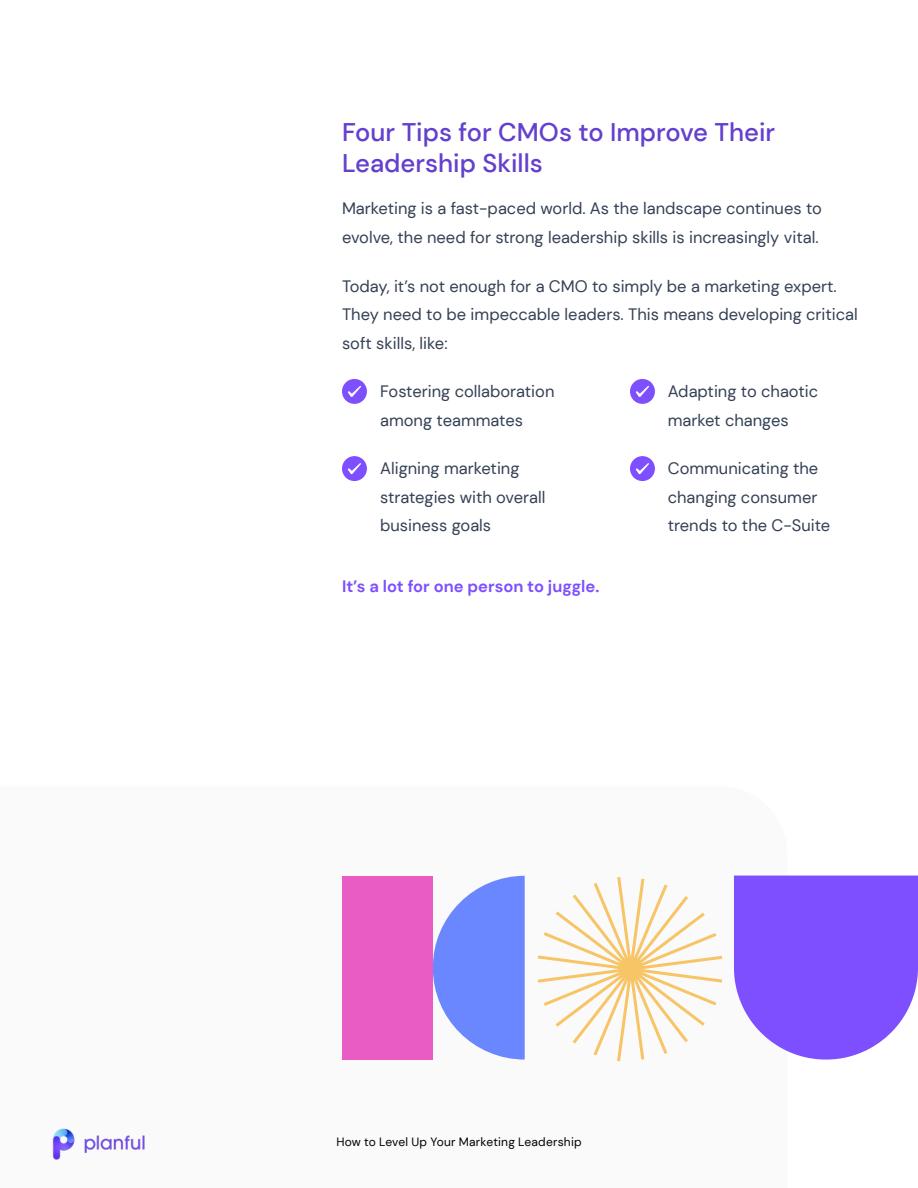
<style>
.page{position:relative;width:918px;height:1188px;background:#fff}
.page>*{position:absolute;margin:0;border:0;box-sizing:border-box;transform-origin:0 0}
.t1{font:500 25.5px/31.5px "DM Sans";color:#6440ce}
.Body_Copy{font:16.5px/28.5px "DM Sans";color:#344054}
.Body_Copy-2{font:700 16.5px "DM Sans";color:#7d4fff}
.t2{font:12px "DM Sans";letter-spacing:.02em;color:#000}
</style>
<div class="page">
<div style="left:342px;top:379px;width:25px;height:25px;background:#7d4fff;border-radius:50%"></div>
<svg style="left:348px;top:386px;width:13px;height:11px"></svg>
<div style="left:342px;top:456px;width:25px;height:25px;background:#7d4fff;border-radius:50%"></div>
<svg style="left:348px;top:463px;width:13px;height:11px"></svg>
<div style="left:630px;top:379px;width:25px;height:25px;background:#7d4fff;border-radius:50%"></div>
<svg style="left:636px;top:386px;width:13px;height:11px"></svg>
<div style="left:630px;top:456px;width:25px;height:25px;background:#7d4fff;border-radius:50%"></div>
<svg style="left:636px;top:463px;width:13px;height:11px"></svg>
<svg style="left:734px;top:876px;width:184px;height:184px;background:#8b62fe"></svg>
<svg style="left:433px;top:876px;width:92px;height:184px"></svg>
<div style="left:342px;top:876px;width:91px;height:184px;background:#e85cc4"></div>
<svg style="left:537px;top:877px;width:186px;height:185px"></svg>
<img style="left:52px;top:1128px;width:93px;height:32px">
<h1 class="t1" style="left:342px;top:116px;width:435px">Four Tips for CMOs to Improve Their<br>Leadership Skills</h1>
<p class="Body_Copy" style="left:342px;top:194px;width:481px">Marketing is a fast-paced world. As the landscape continues to evolve, the need for strong leadership skills is increasingly vital.</p>
<p class="Body_Copy" style="left:342px;top:271px;width:517px">Today, it’s not enough for a CMO to simply be a marketing expert.<br>They need to be impeccable leaders. This means developing critical soft skills, like:</p>
<p class="Body_Copy" style="left:380px;top:377px;width:176px">Fostering collaboration among teammates</p>
<p class="Body_Copy" style="left:380px;top:454px;width:167px">Aligning marketing strategies with overall business goals</p>
<p class="Body_Copy" style="left:668px;top:377px;width:152px">Adapting to chaotic market changes</p>
<p class="Body_Copy" style="left:668px;top:454px;width:164px">Communicating the changing consumer trends to the C-Suite</p>
<p class="Body_Copy-2" style="left:342px;top:576px;width:259px">It’s a lot for one person to juggle.</p>
<p class="t2" style="left:336px;top:1134px;width:247px">How to Level Up Your Marketing Leadership</p>
</div>
